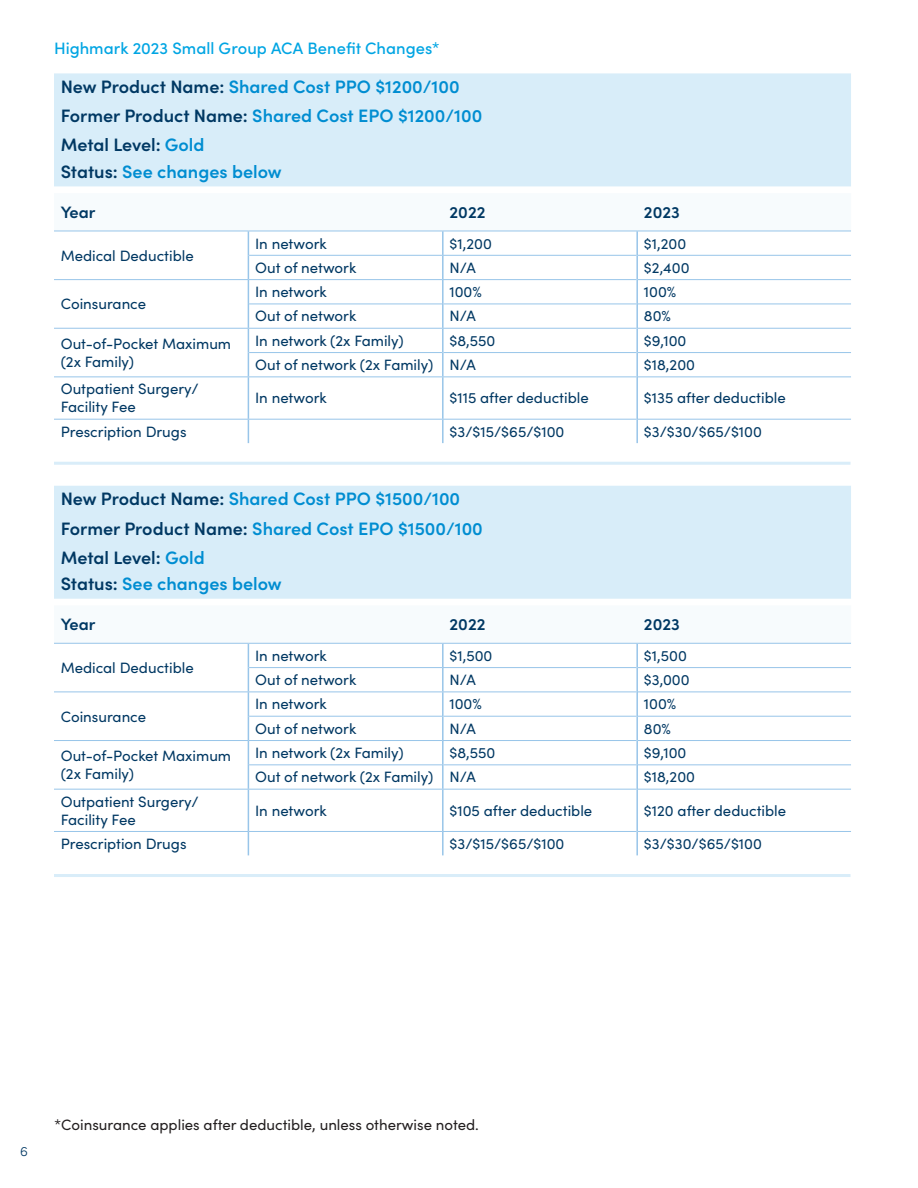
<style>
.page{position:relative;width:918px;height:1188px;background:#fff}
.page>*{position:absolute;margin:0;border:0;box-sizing:border-box;transform-origin:0 0}
.t1{font:600 18px "Sofia Pro";color:#008dd1}
.t2{font:600 18px "Sofia Pro";letter-spacing:-.005em;color:#003863}
.t3{font:500 16.5px "Sofia Pro";color:#00a5e3}
.Main_Body_Cell_1{font:600 16.5px "Sofia Pro";color:#003863}
.Main_Body_Cell_1-2{font:15px/18px "Sofia Pro";color:#003863}
.t4{font:15px "Sofia Pro";color:#231f20}
.t5{font:300 13.5px "Sofia Pro";color:#003863}
.s1{color:#003863}
.s2{color:#008dd1}
</style>
<div class="page">
<div style="left:54px;top:73px;width:797px;height:113px;background:#d8edf9"></div>
<hr style="left:443px;top:376px;width:193px;height:1px;background:#98c5e9">
<hr style="left:638px;top:376px;width:213px;height:1px;background:#98c5e9">
<hr style="left:443px;top:419px;width:193px;height:1px;background:#98c5e9">
<hr style="left:638px;top:419px;width:213px;height:1px;background:#98c5e9">
<svg style="left:54px;top:230px;width:797px;height:146px"></svg>
<hr style="left:442px;top:353px;width:2px;height:23px;background:#98c5e9">
<hr style="left:54px;top:376px;width:194px;height:1px;background:#98c5e9">
<hr style="left:248px;top:376px;width:195px;height:1px;background:#98c5e9">
<hr style="left:54px;top:419px;width:194px;height:1px;background:#98c5e9">
<hr style="left:248px;top:419px;width:195px;height:1px;background:#98c5e9">
<hr style="left:248px;top:377px;width:1px;height:42px;background:#98c5e9">
<hr style="left:442px;top:377px;width:2px;height:42px;background:#98c5e9">
<svg style="left:248px;top:420px;width:1px;height:23px"></svg>
<hr style="left:442px;top:420px;width:2px;height:23px;background:#98c5e9">
<hr style="left:636px;top:231px;width:2px;height:24px;background:#98c5e9">
<hr style="left:636px;top:255px;width:2px;height:25px;background:#98c5e9">
<hr style="left:636px;top:280px;width:2px;height:24px;background:#98c5e9">
<hr style="left:636px;top:304px;width:2px;height:24px;background:#98c5e9">
<hr style="left:636px;top:328px;width:2px;height:25px;background:#98c5e9">
<hr style="left:636px;top:353px;width:2px;height:24px;background:#98c5e9">
<hr style="left:636px;top:377px;width:2px;height:42px;background:#98c5e9">
<hr style="left:636px;top:419px;width:2px;height:24px;background:#98c5e9">
<hr style="left:443px;top:231px;width:194px;height:1px;background:#98c5e9">
<hr style="left:637px;top:231px;width:214px;height:1px;background:#98c5e9">
<hr style="left:54px;top:462px;width:796px;height:3px;background:#d9edf9">
<div style="left:54px;top:486px;width:797px;height:113px;background:#d8edf9"></div>
<hr style="left:443px;top:789px;width:193px;height:1px;background:#98c5e9">
<hr style="left:638px;top:789px;width:213px;height:1px;background:#98c5e9">
<hr style="left:443px;top:831px;width:193px;height:1px;background:#98c5e9">
<hr style="left:638px;top:831px;width:213px;height:1px;background:#98c5e9">
<svg style="left:54px;top:642px;width:797px;height:147px"></svg>
<hr style="left:442px;top:765px;width:2px;height:24px;background:#98c5e9">
<hr style="left:54px;top:789px;width:194px;height:1px;background:#98c5e9">
<hr style="left:248px;top:789px;width:195px;height:1px;background:#98c5e9">
<hr style="left:54px;top:831px;width:194px;height:1px;background:#98c5e9">
<hr style="left:248px;top:831px;width:195px;height:1px;background:#98c5e9">
<hr style="left:248px;top:790px;width:1px;height:41px;background:#98c5e9">
<hr style="left:442px;top:790px;width:2px;height:41px;background:#98c5e9">
<svg style="left:248px;top:832px;width:1px;height:23px"></svg>
<hr style="left:442px;top:832px;width:2px;height:23px;background:#98c5e9">
<hr style="left:636px;top:644px;width:2px;height:24px;background:#98c5e9">
<hr style="left:636px;top:668px;width:2px;height:24px;background:#98c5e9">
<hr style="left:636px;top:692px;width:2px;height:24px;background:#98c5e9">
<hr style="left:636px;top:716px;width:2px;height:25px;background:#98c5e9">
<hr style="left:636px;top:741px;width:2px;height:24px;background:#98c5e9">
<hr style="left:636px;top:765px;width:2px;height:24px;background:#98c5e9">
<hr style="left:636px;top:789px;width:2px;height:42px;background:#98c5e9">
<hr style="left:636px;top:831px;width:2px;height:24px;background:#98c5e9">
<hr style="left:443px;top:643px;width:194px;height:1px;background:#98c5e9">
<hr style="left:637px;top:643px;width:214px;height:1px;background:#98c5e9">
<hr style="left:54px;top:874px;width:796px;height:3px;background:#d9edf9">
<p class="t3" style="left:54px;top:36px;width:387px">Highmark 2023 Small Group ACA Benefit Changes*</p>
<p class="t1" style="left:61px;top:73px;width:400px"><span class="s1">New Product Name:</span> Shared Cost PPO $1200/100</p>
<p class="t1" style="left:61px;top:102px;width:423px"><span class="s1">Former Product Name:</span> Shared Cost EPO $1200/100</p>
<p class="t2" style="left:61px;top:132px;width:145px">Metal Level: <span class="s2">Gold</span></p>
<p class="t1" style="left:61px;top:158px;width:223px"><span class="s1">Status:</span> See changes below</p>
<p class="Main_Body_Cell_1" style="left:61px;top:200px;width:36px">Year</p>
<p class="Main_Body_Cell_1" style="left:450px;top:200px;width:38px">2022</p>
<p class="Main_Body_Cell_1" style="left:644px;top:200px;width:37px">2023</p>
<p class="Main_Body_Cell_1-2" style="left:61px;top:246px;width:135px">Medical Deductible</p>
<p class="Main_Body_Cell_1-2" style="left:255px;top:233px;width:73px">In network</p>
<p class="Main_Body_Cell_1-2" style="left:450px;top:233px;width:44px">$1,200</p>
<p class="Main_Body_Cell_1-2" style="left:644px;top:233px;width:44px">$1,200</p>
<p class="Main_Body_Cell_1-2" style="left:255px;top:258px;width:103px">Out of network</p>
<p class="Main_Body_Cell_1-2" style="left:450px;top:258px;width:28px">N/A</p>
<p class="Main_Body_Cell_1-2" style="left:644px;top:258px;width:47px">$2,400</p>
<p class="Main_Body_Cell_1-2" style="left:61px;top:294px;width:87px">Coinsurance</p>
<p class="Main_Body_Cell_1-2" style="left:255px;top:282px;width:73px">In network</p>
<p class="Main_Body_Cell_1-2" style="left:450px;top:282px;width:34px">100%</p>
<p class="Main_Body_Cell_1-2" style="left:644px;top:282px;width:34px">100%</p>
<p class="Main_Body_Cell_1-2" style="left:255px;top:306px;width:103px">Out of network</p>
<p class="Main_Body_Cell_1-2" style="left:450px;top:306px;width:28px">N/A</p>
<p class="Main_Body_Cell_1-2" style="left:644px;top:306px;width:29px">80%</p>
<p class="Main_Body_Cell_1-2" style="left:61px;top:334px;width:172px">Out-of-Pocket Maximum (2x Family)</p>
<p class="Main_Body_Cell_1-2" style="left:255px;top:331px;width:150px">In network (2x Family)</p>
<p class="Main_Body_Cell_1-2" style="left:450px;top:331px;width:47px">$8,550</p>
<p class="Main_Body_Cell_1-2" style="left:644px;top:331px;width:44px">$9,100</p>
<p class="Main_Body_Cell_1-2" style="left:255px;top:355px;width:180px">Out of network (2x Family)</p>
<p class="Main_Body_Cell_1-2" style="left:450px;top:355px;width:28px">N/A</p>
<p class="Main_Body_Cell_1-2" style="left:644px;top:355px;width:53px">$18,200</p>
<p class="Main_Body_Cell_1-2" style="left:61px;top:379px;width:139px">Outpatient Surgery/<br>Facility Fee</p>
<p class="Main_Body_Cell_1-2" style="left:255px;top:388px;width:73px">In network</p>
<p class="Main_Body_Cell_1-2" style="left:450px;top:388px;width:141px">$115 after deductible</p>
<p class="Main_Body_Cell_1-2" style="left:644px;top:388px;width:143px">$135 after deductible</p>
<p class="Main_Body_Cell_1-2" style="left:61px;top:422px;width:127px">Prescription Drugs</p>
<p class="Main_Body_Cell_1-2" style="left:450px;top:422px;width:116px">$3/$15/$65/$100</p>
<p class="Main_Body_Cell_1-2" style="left:644px;top:422px;width:119px">$3/$30/$65/$100</p>
<p class="t1" style="left:61px;top:486px;width:401px"><span class="s1">New Product Name:</span> Shared Cost PPO $1500/100</p>
<p class="t1" style="left:61px;top:515px;width:424px"><span class="s1">Former Product Name:</span> Shared Cost EPO $1500/100</p>
<p class="t2" style="left:61px;top:544px;width:146px">Metal Level: <span class="s2">Gold</span></p>
<p class="t1" style="left:61px;top:571px;width:223px"><span class="s1">Status:</span> See changes below</p>
<p class="Main_Body_Cell_1" style="left:61px;top:612px;width:36px">Year</p>
<p class="Main_Body_Cell_1" style="left:450px;top:612px;width:38px">2022</p>
<p class="Main_Body_Cell_1" style="left:644px;top:612px;width:37px">2023</p>
<p class="Main_Body_Cell_1-2" style="left:61px;top:658px;width:135px">Medical Deductible</p>
<p class="Main_Body_Cell_1-2" style="left:255px;top:646px;width:73px">In network</p>
<p class="Main_Body_Cell_1-2" style="left:450px;top:646px;width:44px">$1,500</p>
<p class="Main_Body_Cell_1-2" style="left:644px;top:646px;width:44px">$1,500</p>
<p class="Main_Body_Cell_1-2" style="left:255px;top:670px;width:103px">Out of network</p>
<p class="Main_Body_Cell_1-2" style="left:450px;top:670px;width:28px">N/A</p>
<p class="Main_Body_Cell_1-2" style="left:644px;top:670px;width:47px">$3,000</p>
<p class="Main_Body_Cell_1-2" style="left:61px;top:707px;width:87px">Coinsurance</p>
<p class="Main_Body_Cell_1-2" style="left:255px;top:694px;width:73px">In network</p>
<p class="Main_Body_Cell_1-2" style="left:450px;top:694px;width:34px">100%</p>
<p class="Main_Body_Cell_1-2" style="left:644px;top:694px;width:34px">100%</p>
<p class="Main_Body_Cell_1-2" style="left:255px;top:719px;width:103px">Out of network</p>
<p class="Main_Body_Cell_1-2" style="left:450px;top:719px;width:28px">N/A</p>
<p class="Main_Body_Cell_1-2" style="left:644px;top:719px;width:29px">80%</p>
<p class="Main_Body_Cell_1-2" style="left:61px;top:746px;width:172px">Out-of-Pocket Maximum (2x Family)</p>
<p class="Main_Body_Cell_1-2" style="left:255px;top:743px;width:150px">In network (2x Family)</p>
<p class="Main_Body_Cell_1-2" style="left:450px;top:743px;width:47px">$8,550</p>
<p class="Main_Body_Cell_1-2" style="left:644px;top:743px;width:44px">$9,100</p>
<p class="Main_Body_Cell_1-2" style="left:255px;top:767px;width:180px">Out of network (2x Family)</p>
<p class="Main_Body_Cell_1-2" style="left:450px;top:767px;width:28px">N/A</p>
<p class="Main_Body_Cell_1-2" style="left:644px;top:767px;width:53px">$18,200</p>
<p class="Main_Body_Cell_1-2" style="left:61px;top:792px;width:139px">Outpatient Surgery/<br>Facility Fee</p>
<p class="Main_Body_Cell_1-2" style="left:255px;top:801px;width:73px">In network</p>
<p class="Main_Body_Cell_1-2" style="left:450px;top:801px;width:144px">$105 after deductible</p>
<p class="Main_Body_Cell_1-2" style="left:644px;top:801px;width:144px">$120 after deductible</p>
<p class="Main_Body_Cell_1-2" style="left:61px;top:834px;width:127px">Prescription Drugs</p>
<p class="Main_Body_Cell_1-2" style="left:450px;top:834px;width:116px">$3/$15/$65/$100</p>
<p class="Main_Body_Cell_1-2" style="left:644px;top:834px;width:119px">$3/$30/$65/$100</p>
<p class="t5" style="left:20px;top:1141px;width:9px">6</p>
<p class="t4" style="left:54px;top:1114px;width:426px">*Coinsurance applies after deductible, unless otherwise noted.</p>
</div>
